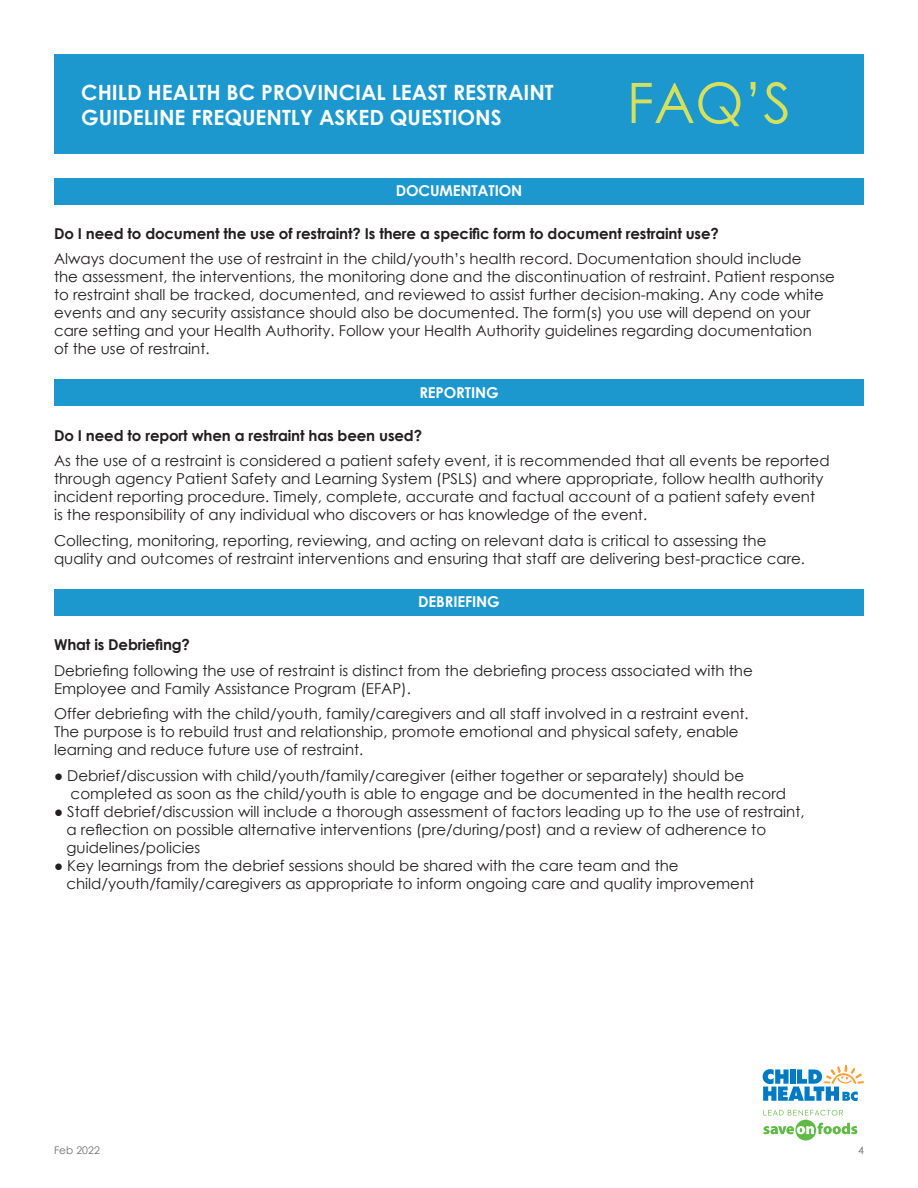
<style>
.page{position:relative;width:918px;height:1188px;background:#fff}
.page>*{position:absolute;margin:0;border:0;box-sizing:border-box;transform-origin:0 0}
.t1{font:700 21px/25.2px "Century Gothic";color:#fff}
.t2{font:15px/18px "Century Gothic";color:#231f20}
.t3{font:700 15px "Century Gothic";letter-spacing:-.01em;color:#231f20}
.t4{font:700 15px "Century Gothic";letter-spacing:-.01em;color:#fff}
.t5{font:10.5px "Century Gothic";letter-spacing:.01em;color:#6c6d70}
</style>
<div class="page">
<div style="left:54px;top:589px;width:810px;height:27px;background:#1c98ce"></div>
<div style="left:54px;top:379px;width:810px;height:27px;background:#1c98ce"></div>
<div style="left:54px;top:178px;width:810px;height:27px;background:#1c98ce"></div>
<svg style="left:763px;top:1065px;width:101px;height:36px"></svg>
<svg style="left:763px;top:1110px;width:94px;height:31px"></svg>
<div style="left:54px;top:55px;width:810px;height:99px;background:#1c98ce"></div>
<svg style="left:632px;top:82px;width:156px;height:44px"></svg>
<h1 class="t1" style="left:81px;top:79px;width:474px">CHILD HEALTH BC PROVINCIAL LEAST RESTRAINT<br>GUIDELINE FREQUENTLY ASKED QUESTIONS</h1>
<p class="t4" style="left:396px;top:179px;width:128px">DOCUMENTATION</p>
<p class="t3" style="left:54px;top:222px;width:666px">Do I need to document the use of restraint? Is there a specific form to document restraint use?</p>
<p class="t2" style="left:54px;top:250px;width:782px">Always document the use of restraint in the child/youth’s health record. Documentation should include<br>the assessment, the interventions, the monitoring done and the discontinuation of restraint. Patient response to restraint shall be tracked, documented, and reviewed to assist further decision-making. Any code white events and any security assistance should also be documented. The form(s) you use will depend on your care setting and your Health Authority. Follow your Health Authority guidelines regarding documentation<br>of the use of restraint.</p>
<p class="t4" style="left:419px;top:381px;width:81px">REPORTING</p>
<p class="t3" style="left:54px;top:424px;width:370px">Do I need to report when a restraint has been used?</p>
<p class="t2" style="left:54px;top:452px;width:777px">As the use of a restraint is considered a patient safety event, it is recommended that all events be reported through agency Patient Safety and Learning System (PSLS) and where appropriate, follow health authority incident reporting procedure. Timely, complete, accurate and factual account of a patient safety event<br>is the responsibility of any individual who discovers or has knowledge of the event.</p>
<p class="t2" style="left:54px;top:531px;width:753px">Collecting, monitoring, reporting, reviewing, and acting on relevant data is critical to assessing the quality and outcomes of restraint interventions and ensuring that staff are delivering best-practice care.</p>
<p class="t4" style="left:418px;top:590px;width:83px">DEBRIEFING</p>
<p class="t3" style="left:54px;top:633px;width:138px">What is Debriefing?</p>
<p class="t2" style="left:54px;top:661px;width:700px">Debriefing following the use of restraint is distinct from the debriefing process associated with the<br>Employee and Family Assistance Program (EFAP).</p>
<p class="t2" style="left:54px;top:705px;width:696px">Offer debriefing with the child/youth, family/caregivers and all staff involved in a restraint event.<br>The purpose is to rebuild trust and relationship, promote emotional and physical safety, enable learning and reduce future use of restraint.</p>
<p class="t2" style="left:71px;top:766px;width:717px;text-indent:-17px">● Debrief/discussion with child/youth/family/caregiver (either together or separately) should be completed as soon as the child/youth is able to engage and be documented in the health record</p>
<p class="t2" style="left:66px;top:802px;width:740px;text-indent:-12px">● Staff debrief/discussion will include a thorough assessment of factors leading up to the use of restraint, a reflection on possible alternative interventions (pre/during/post) and a review of adherence to guidelines/policies</p>
<p class="t2" style="left:66px;top:856px;width:689px;text-indent:-12px">● Key learnings from the debrief sessions should be shared with the care team and the child/youth/family/caregivers as appropriate to inform ongoing care and quality improvement</p>
<p class="t5" style="left:54px;top:1142px;width:47px">Feb 2022</p>
<p class="t5" style="left:858px;top:1142px;width:7px">4</p>
</div>
